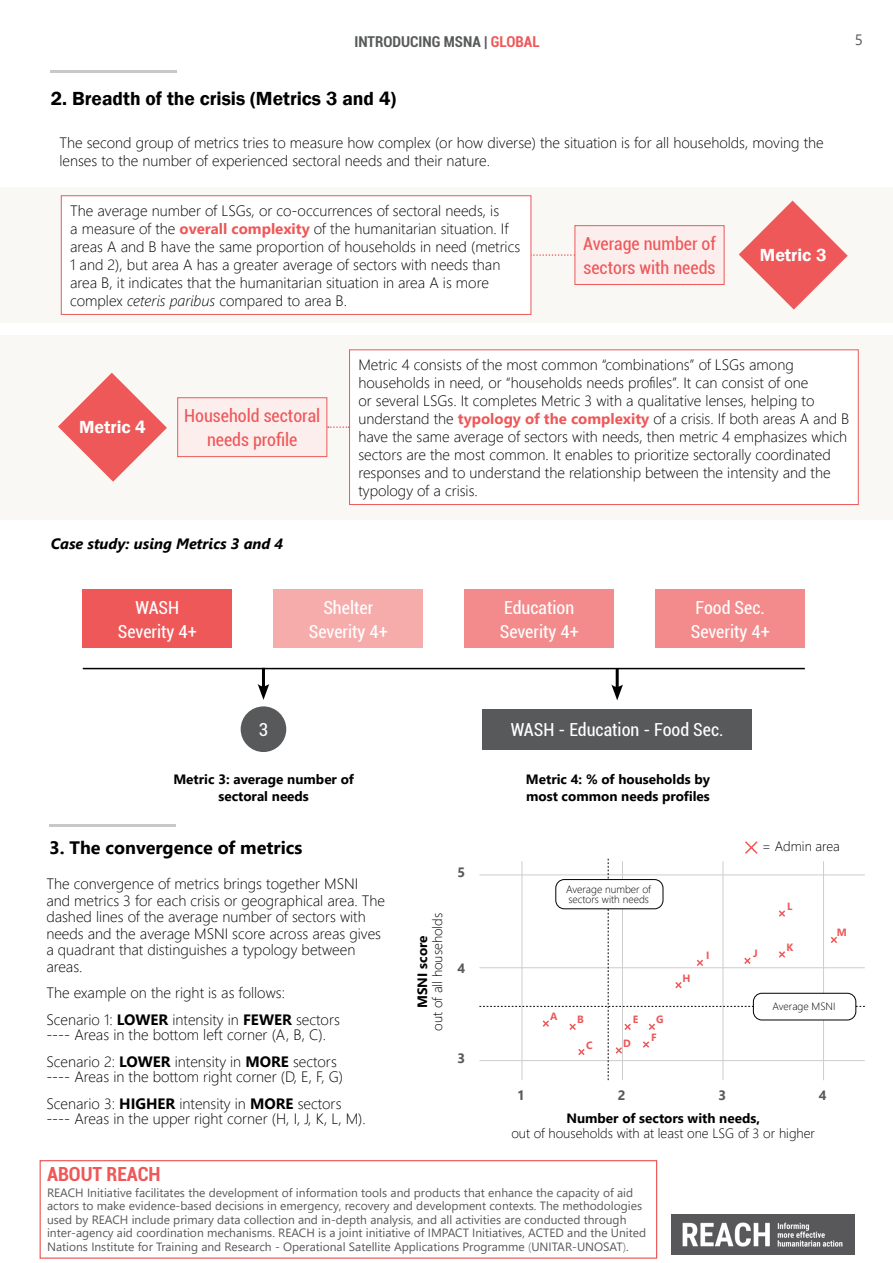
<style>
.page{position:relative;width:893px;height:1263px;background:#fff}
.page>*{position:absolute;margin:0;border:0;box-sizing:border-box;transform-origin:0 0}
.t1{font:600 19.5px "Franklin Gothic";color:#000}
.t2{font:700 condensed 19.5px "Roboto";color:#ee5859}
.t3{font:condensed 18px/24px "Roboto";color:#fff;text-align:center}
.t4{font:condensed 18px/24px "Roboto";color:#ee5859}
.t5{font:700 18px "Segoe UI";color:#000}
.t6{font:600 18px "Franklin Gothic";color:#fff}
.t7{font:300 15px/18px "Segoe UI";color:#000}
.t8{font:italic 700 15px "Segoe UI";color:#000}
.t9{font:700 condensed 15px "Roboto";color:#58595a}
.t10{font:15px "Segoe UI";color:#58595a}
.t11{font:700 13.5px/16.2px "Segoe UI";color:#000;text-align:center}
.t12{font:300 13.5px "Segoe UI";color:#000}
.t13{font:700 13.5px "Segoe UI";color:#58595a}
.t14{font:12px/13.5px "Segoe UI";color:#58595a}
.t15{font:300 10.5px/10.5px "Segoe UI";color:#000}
.t16{font:700 10.5px "Segoe UI";color:#ee5859}
.s1{color:#ee5859}
.s2{font-weight:700;color:#ee5859}
.s3{font-style:italic}
.s4{font-weight:700}
.s5{font-weight:300}
</style>
<div class="page">
<img style="left:671px;top:1214px;width:183px;height:40px">
<div style="left:40px;top:1160px;width:617px;height:99px;background:#fff;border:1px solid #ee5859"></div>
<hr style="left:51px;top:70px;width:126px;height:3px;background:#c7c8ca">
<div style="left:0;top:187px;width:893px;height:136px;background:#f9f8f4"></div>
<svg style="left:531px;top:254px;width:44px;height:2px"></svg>
<div style="left:61px;top:196px;width:470px;height:118px;background:#fff"></div>
<div style="left:61px;top:195px;width:470px;height:120px;border:1px solid #ee5859"></div>
<div style="left:575px;top:226px;width:149px;height:58px;background:#fdeeee"></div>
<div style="left:575px;top:225px;width:149px;height:60px;border:1px solid #ee5859"></div>
<svg style="left:739px;top:201px;width:109px;height:109px"></svg>
<div style="left:0;top:335px;width:893px;height:184px;background:#f9f8f4"></div>
<div style="left:350px;top:350px;width:508px;height:154px;background:#fff"></div>
<div style="left:349px;top:349px;width:510px;height:156px;border:1px solid #ee5859"></div>
<div style="left:178px;top:398px;width:149px;height:59px;background:#fdeeee"></div>
<div style="left:177px;top:397px;width:150px;height:60px;border:1px solid #ee5859"></div>
<svg style="left:58px;top:373px;width:109px;height:109px"></svg>
<svg style="left:328px;top:426px;width:21px;height:2px"></svg>
<hr style="left:49px;top:824px;width:126px;height:2px;background:#c7c8ca">
<svg style="left:479px;top:841px;width:386px;height:239px"></svg>
<div style="left:83px;top:589px;width:149px;height:59px;background:#ee5859"></div>
<div style="left:656px;top:589px;width:149px;height:59px;background:#f38a8b"></div>
<div style="left:465px;top:589px;width:149px;height:59px;background:#f38a8b"></div>
<div style="left:274px;top:589px;width:149px;height:59px;background:#f7acac"></div>
<hr style="left:83px;top:668px;width:722px;height:1px;background:#000">
<hr style="left:262px;top:668px;width:3px;height:21px;background:#000">
<svg style="left:258px;top:684px;width:11px;height:16px"></svg>
<hr style="left:616px;top:668px;width:3px;height:22px;background:#000">
<svg style="left:611px;top:684px;width:12px;height:16px"></svg>
<div style="left:241px;top:706px;width:45px;height:46px;background:#58595a;border-radius:50%"></div>
<div style="left:483px;top:709px;width:269px;height:40px;background:#58595a"></div>
<p class="t9" style="left:355px;top:31px;width:187px">INTRODUCING MSNA | <span class="s1">GLOBAL</span></p>
<p class="t10" style="left:855px;top:26px;width:10px">5</p>
<h1 class="t1" style="left:51px;top:87px;width:347px">2. Breadth of the crisis (Metrics 3 and 4)</h1>
<p class="t7" style="left:59px;top:132px;width:766px">The second group of metrics tries to measure how complex (or how diverse) the situation is for all households, moving the lenses to the number of experienced sectoral needs and their nature.</p>
<p class="t7" style="left:70px;top:200px;width:451px">The average number of LSGs, or co-occurrences of sectoral needs, is<br>a measure of the <span class="s2">overall complexity</span> of the humanitarian situation. If areas A and B have the same proportion of households in need (metrics 1 and 2), but area A has a greater average of sectors with needs than area B, it indicates that the humanitarian situation in area A is more complex <span class="s3">ceteris paribus</span> compared to area B.</p>
<p class="t4" style="left:583px;top:231px;width:134px">Average number of sectors with needs</p>
<p class="t6" style="left:760px;top:244px;width:68px">Metric 3</p>
<p class="t6" style="left:79px;top:416px;width:68px">Metric 4</p>
<p class="t4" style="left:184px;top:403px;width:138px;text-align:center">Household sectoral needs profile</p>
<p class="t8" style="left:51px;top:530px;width:234px">Case study: using Metrics 3 and 4</p>
<p class="t7" style="left:358px;top:354px;width:492px">Metric 4 consists of the most common “combinations” of LSGs among households in need, or “households needs profiles”. It can consist of one<br>or several LSGs. It completes Metric 3 with a qualitative lenses, helping to understand the <span class="s2">typology of the complexity</span> of a crisis. If both areas A and B have the same average of sectors with needs, then metric 4 emphasizes which sectors are the most common. It enables to prioritize sectorally coordinated responses and to understand the relationship between the intensity and the typology of a crisis.</p>
<p class="t3" style="left:118px;top:595px;width:81px">WASH<br>Severity 4+</p>
<p class="t3" style="left:691px;top:595px;width:81px;text-align:left">Food Sec.<br>Severity 4+</p>
<p class="t3" style="left:309px;top:595px;width:81px">Shelter<br>Severity 4+</p>
<p class="t3" style="left:500px;top:595px;width:81px;text-align:left">Education<br>Severity 4+</p>
<p class="t3" style="left:259px;top:717px;width:11px">3</p>
<p class="t3" style="left:511px;top:717px;width:214px">WASH - Education - Food Sec.</p>
<p class="t11" style="left:173px;top:770px;width:182px">Metric 3: average number of sectoral needs</p>
<p class="t11" style="left:526px;top:770px;width:186px;text-align:left">Metric 4: % of households by most common needs profiles</p>
<p class="t5" style="left:49px;top:831px;width:255px">3. The convergence of metrics</p>
<p class="t12" style="left:762px;top:833px;width:79px">= Admin area</p>
<p class="t13" style="left:458px;top:860px;width:9px">5</p>
<p class="t7" style="left:46px;top:874px;width:340px;line-height:16.5px">The convergence of metrics brings together MSNI and metrics 3 for each crisis or geographical area. The dashed lines of the average number of sectors with needs and the average MSNI score across areas gives a quadrant that distinguishes a typology between areas.</p>
<p class="t15" style="left:566px;top:883px;width:86px">Average number of sectors with needs</p>
<p class="t16" style="left:787px;top:896px;width:7px">L</p>
<p class="t12" style="left:425px;top:1030px;width:119px;rotate:-90deg">out of all households</p>
<p class="t16" style="left:837px;top:923px;width:12px">M</p>
<p class="t11" style="left:413px;top:1008px;width:74px;rotate:-90deg">MSNI score</p>
<p class="t16" style="left:787px;top:937px;width:8px">K</p>
<p class="t16" style="left:706px;top:946px;width:5px">I</p>
<p class="t16" style="left:753px;top:944px;width:6px">J</p>
<p class="t13" style="left:458px;top:955px;width:9px">4</p>
<p class="t16" style="left:682px;top:968px;width:10px">H</p>
<p class="t7" style="left:46px;top:977px;width:295px;line-height:27px">The example on the right is as follows:<br>Scenario 1: <span class="s4">LOWER</span> intensity in <span class="s4">FEWER</span> sectors</p>
<p class="t7" style="left:46px;top:1019px;width:292px;line-height:27px">---- Areas in the bottom left corner (A, B, C).<br>Scenario 2: <span class="s4">LOWER</span> intensity in <span class="s4">MORE</span> sectors</p>
<p class="t7" style="left:46px;top:1061px;width:298px;line-height:27px">---- Areas in the bottom right corner (D, E, F, G)<br>Scenario 3: <span class="s4">HIGHER</span> intensity in <span class="s4">MORE</span> sectors</p>
<p class="t7" style="left:46px;top:1108px;width:321px">---- Areas in the upper right corner (H, I, J, K, L, M).</p>
<p class="t11" style="left:566px;top:1109px;width:195px">Number of sectors with needs,</p>
<p class="t12" style="left:511px;top:1120px;width:305px">out of households with at least one LSG of 3 or higher</p>
<p class="t15" style="left:773px;top:1000px;width:64px">Average MSNI</p>
<p class="t16" style="left:550px;top:1006px;width:9px">A</p>
<p class="t16" style="left:577px;top:1010px;width:8px">B</p>
<p class="t16" style="left:656px;top:1010px;width:9px">G</p>
<p class="t16" style="left:633px;top:1010px;width:7px">E</p>
<p class="t16" style="left:651px;top:1027px;width:7px">F</p>
<p class="t16" style="left:623px;top:1033px;width:9px">D</p>
<p class="t16" style="left:586px;top:1035px;width:8px">C</p>
<p class="t13" style="left:458px;top:1046px;width:9px">3</p>
<p class="t13" style="left:517px;top:1083px;width:9px">1</p>
<p class="t13" style="left:618px;top:1083px;width:9px">2</p>
<p class="t13" style="left:718px;top:1083px;width:9px">3</p>
<p class="t13" style="left:819px;top:1083px;width:9px">4</p>
<h1 class="t2" style="left:47px;top:1161px;width:115px">ABOUT REACH</h1>
<p class="t14" style="left:47px;top:1185px;width:601px">REACH Initiative facilitates the development of information tools and products that enhance the capacity of aid actors to make evidence-based decisions in emergency, recovery and development contexts. The methodologies used by REACH include primary data collection and in-depth analysis, and all activities are conducted through inter-agency aid coordination mechanisms. REACH is a joint initiative of IMPACT Initiatives, ACTED and the United Nations Institute for Training and Research - Operational Satellite Applications Programme <span class="s5">(</span>UNITAR-UNOSAT<span class="s5">)</span>.</p>
</div>
